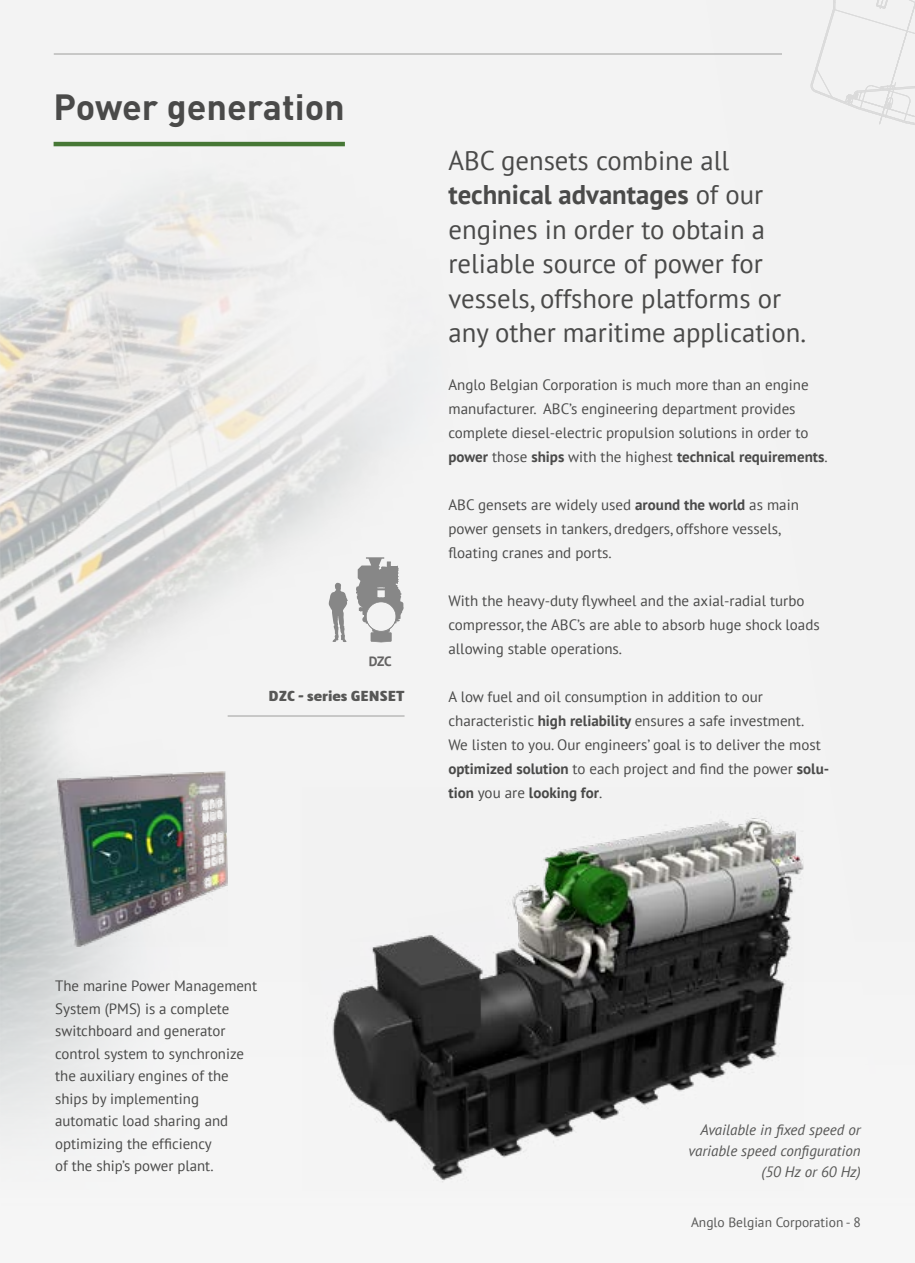
<style>
.page{position:relative;width:915px;height:1263px;background:#fff}
.page>*{position:absolute;margin:0;border:0;box-sizing:border-box;transform-origin:0 0}
.t1{font:700 36px "DIN Pro";color:#4a4a49}
.t2{font:27px/34.5px "PT Sans";color:#4a4a49}
.t3{font:15px/24px "PT Sans";color:#4a4a49}
.t4{font:italic 15px/21px "PT Sans";color:#575756;text-align:right}
.t5{font:900 15px "Haptic Pro";color:#575756}
.t6{font:13.5px "PT Sans";color:#575756}
.t7{font:700 13.5px "PT Sans";color:#646363}
.s1{font-weight:700}
</style>
<div class="page">
<div style="left:0;top:0;width:914px;height:1263px;background:#f6f6f6"></div>
<img style="left:0;top:53px;width:804px;height:1066px">
<hr style="left:54px;top:142px;width:291px;height:4px;background:#467735">
<svg style="left:810px;top:0;width:105px;height:133px"></svg>
<hr style="left:54px;top:54px;width:727px;height:1px;background:#9d9d9c">
<img style="left:303px;top:787px;width:500px;height:395px">
<img style="left:57px;top:772px;width:170px;height:174px">
<svg style="left:356px;top:557px;width:47px;height:85px"></svg>
<svg style="left:328px;top:583px;width:19px;height:59px"></svg>
<hr style="left:227px;top:716px;width:177px;height:1px;background:#9d9d9c">
<h1 class="t1" style="left:54px;top:83px;width:293px">Power generation</h1>
<p class="t7" style="left:368px;top:653px;width:24px">DZC</p>
<p class="t5" style="left:268px;top:687px;width:137px">DZC - series GENSET</p>
<h2 class="t2" style="left:448px;top:142px;width:359px">ABC gensets combine all <span class="s1">technical advantages</span> of our engines in order to obtain a reliable source of power for vessels, offshore platforms or any other maritime application.</h2>
<p class="t3" style="left:448px;top:372px;width:380px">Anglo Belgian Corporation is much more than an engine manufacturer. ABC’s engineering department provides complete diesel-electric propulsion solutions in order to <span class="s1">power</span> those <span class="s1">ships</span> with the highest <span class="s1">technical requirements</span>.</p>
<p class="t3" style="left:448px;top:492px;width:352px">ABC gensets are widely used <span class="s1">around the world</span> as main power gensets in tankers, dredgers, offshore vessels, floating cranes and ports.</p>
<p class="t3" style="left:448px;top:588px;width:372px">With the heavy-duty flywheel and the axial-radial turbo compressor, the ABC’s are able to absorb huge shock loads allowing stable operations.</p>
<p class="t3" style="left:448px;top:684px;width:382px">A low fuel and oil consumption in addition to our characteristic <span class="s1">high reliability</span> ensures a safe investment.<br>We listen to you. Our engineers’ goal is to deliver the most <span class="s1">optimized solution</span> to each project and find the power <span class="s1">solu&shy;tion</span> you are <span class="s1">looking for</span>.</p>
<p class="t3" style="left:55px;top:974px;width:203px;line-height:22.5px">The marine Power Management<br>System (PMS) is a complete switchboard and generator control system to synchronize the auxiliary engines of the ships by implementing automatic load sharing and optimizing the efficiency<br>of the ship’s power plant.</p>
<p class="t4" style="left:688px;top:1119px;width:173px">Available in fixed speed or variable speed configuration (50 Hz or 60 Hz)</p>
<p class="t6" style="left:690px;top:1214px;width:171px">Anglo Belgian Corporation - 8</p>
</div>
